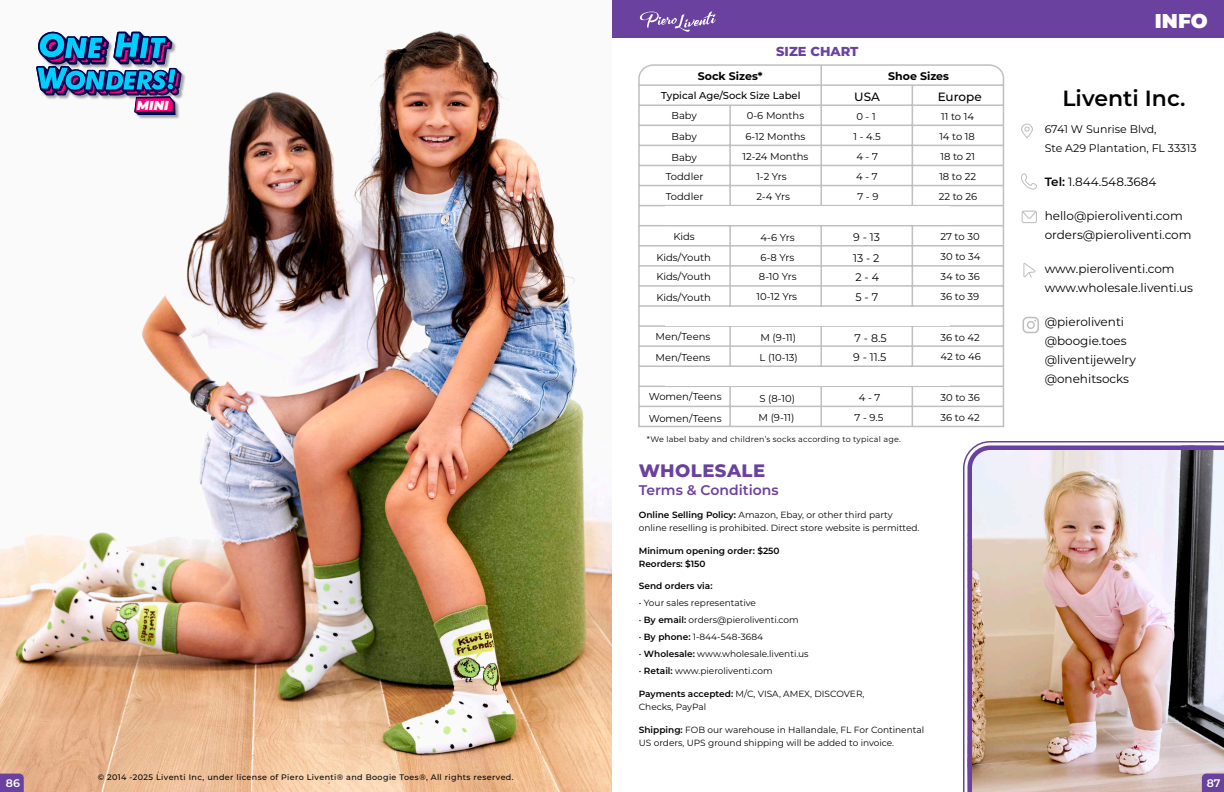
<style>
.page{position:relative;width:1224px;height:792px;background:#fff}
.page>*{position:absolute;margin:0;border:0;box-sizing:border-box;transform-origin:0 0}
.t1{font:600 22px "Montserrat";color:#000}
.t2{font:900 20px "Montserrat";color:#fff}
.t3{font:800 18px "Montserrat";letter-spacing:.025em;color:#6b419f}
.t4{font:600 14px "Montserrat";color:#6b419f}
.t5{font:800 13px "Montserrat";color:#6b419f}
.t6{font:italic 900 12.9px "Montserrat";color:#fff}
.t7{font:12px/19px "Montserrat";color:#000}
.t8{font:500 12px "Montserrat";color:#000}
.t9{font:11px/19px "Montserrat";color:#000}
.t10{font:700 11px "Montserrat";color:#000}
.t11{font:600 11px "Montserrat";color:#fff}
.t12{font:10px "Montserrat";color:#000}
.t13{font:500 10px "Montserrat";color:#000}
.t14{font:9px "Montserrat";color:#000}
.t15{font:600 9px "Montserrat";color:#000}
.t16{font:500 8px "Montserrat";letter-spacing:.05em;color:#030303}
.t17{font:8px "Montserrat";letter-spacing:.025em;color:#000}
.s1{font-weight:600}
</style>
<div class="page">
<img style="left:0;top:30px;width:612px;height:762px">
<div style="left:36px;top:32px;width:151px;height:88px;background:#000;opacity:.35"></div>
<svg style="left:36px;top:32px;width:146px;height:86px"></svg>
<svg style="left:0;top:774px;width:24px;height:18px"></svg>
<div style="left:612px;top:0;width:612px;height:37px;background:#6b419f"></div>
<svg style="left:638px;top:64px;width:367px;height:364px"></svg>
<div style="left:665px;top:206px;width:285px;height:19px;background:#fff"></div>
<div style="left:665px;top:307px;width:285px;height:18px;background:#fff"></div>
<div style="left:665px;top:367px;width:285px;height:19px;background:#fff"></div>
<svg style="left:1022px;top:211px;width:15px;height:12px"></svg>
<svg style="left:1023px;top:263px;width:13px;height:15px"></svg>
<svg style="left:1023px;top:317px;width:16px;height:16px"></svg>
<svg style="left:1021px;top:173px;width:16px;height:17px"></svg>
<img style="left:965px;top:443px;width:259px;height:349px">
<svg style="left:1021px;top:124px;width:12px;height:14px"></svg>
<svg style="left:640px;top:11px;width:76px;height:21px"></svg>
<svg style="left:1202px;top:774px;width:22px;height:18px"></svg>
<h3 class="t6" style="left:137px;top:96px;width:33px;rotate:-1deg">MINI</h3>
<p class="t11" style="left:6px;top:776px;width:16px">86</p>
<p class="t16" style="left:98px;top:771px;width:417px">© 2014 -2025 Liventi Inc, under license of Piero Liventi® and Boogie Toes®, All rights reserved.</p>
<p class="t5" style="left:776px;top:42px;width:84px">SIZE CHART</p>
<p class="t10" style="left:698px;top:68px;width:66px">Sock Sizes*</p>
<p class="t13" style="left:661px;top:89px;width:141px">Typical Age/Sock Size Label</p>
<p class="t10" style="left:888px;top:68px;width:62px">Shoe Sizes</p>
<p class="t8" style="left:854px;top:88px;width:27px">USA</p>
<p class="t8" style="left:938px;top:88px;width:46px">Europe</p>
<p class="t12" style="left:672px;top:109px;width:27px">Baby</p>
<p class="t12" style="left:672px;top:130px;width:27px">Baby</p>
<p class="t12" style="left:672px;top:150px;width:27px">Baby</p>
<p class="t12" style="left:666px;top:169px;width:39px">Toddler</p>
<p class="t12" style="left:666px;top:190px;width:39px">Toddler</p>
<p class="t12" style="left:673px;top:229px;width:23px">Kids</p>
<p class="t12" style="left:656px;top:250px;width:56px">Kids/Youth</p>
<p class="t12" style="left:656px;top:270px;width:56px">Kids/Youth</p>
<p class="t12" style="left:656px;top:291px;width:56px">Kids/Youth</p>
<p class="t12" style="left:655px;top:330px;width:56px">Men/Teens</p>
<p class="t12" style="left:655px;top:351px;width:56px">Men/Teens</p>
<p class="t12" style="left:649px;top:390px;width:74px">Women/Teens</p>
<p class="t12" style="left:649px;top:411px;width:74px">Women/Teens</p>
<p class="t12" style="left:747px;top:109px;width:59px">0-6 Months</p>
<p class="t12" style="left:856px;top:110px;width:21px">0 - 1</p>
<p class="t12" style="left:941px;top:110px;width:34px">11 to 14</p>
<p class="t12" style="left:939px;top:130px;width:37px">14 to 18</p>
<p class="t12" style="left:941px;top:149px;width:36px">18 to 21</p>
<p class="t12" style="left:939px;top:169px;width:38px">18 to 22</p>
<p class="t12" style="left:939px;top:190px;width:40px">22 to 26</p>
<p class="t12" style="left:941px;top:230px;width:41px">27 to 30</p>
<p class="t12" style="left:941px;top:250px;width:41px">30 to 34</p>
<p class="t12" style="left:941px;top:270px;width:41px">34 to 36</p>
<p class="t12" style="left:941px;top:290px;width:40px">36 to 39</p>
<p class="t12" style="left:941px;top:330px;width:41px">36 to 42</p>
<p class="t12" style="left:746px;top:130px;width:62px">6-12 Months</p>
<p class="t12" style="left:743px;top:150px;width:67px">12-24 Months</p>
<p class="t12" style="left:756px;top:169px;width:32px">1-2 Yrs</p>
<p class="t12" style="left:756px;top:190px;width:35px">2-4 Yrs</p>
<p class="t12" style="left:761px;top:230px;width:36px">4-6 Yrs</p>
<p class="t12" style="left:761px;top:250px;width:35px">6-8 Yrs</p>
<p class="t12" style="left:759px;top:270px;width:39px">8-10 Yrs</p>
<p class="t12" style="left:757px;top:290px;width:42px">10-12 Yrs</p>
<p class="t12" style="left:760px;top:331px;width:37px">M (9-11)</p>
<p class="t12" style="left:760px;top:351px;width:40px">L (10-13)</p>
<p class="t12" style="left:759px;top:391px;width:37px">S (8-10)</p>
<p class="t12" style="left:759px;top:411px;width:37px">M (9-11)</p>
<p class="t12" style="left:854px;top:130px;width:29px">1 - 4.5</p>
<p class="t12" style="left:856px;top:150px;width:23px">4 - 7</p>
<p class="t12" style="left:856px;top:169px;width:23px">4 - 7</p>
<p class="t12" style="left:857px;top:190px;width:23px">7 - 9</p>
<p class="t9" style="left:853px;top:227px;width:28px">9 - 13</p>
<p class="t9" style="left:853px;top:248px;width:28px">13 - 2</p>
<p class="t9" style="left:856px;top:267px;width:25px">2 - 4</p>
<p class="t9" style="left:856px;top:287px;width:24px">5 - 7</p>
<p class="t9" style="left:855px;top:328px;width:34px">7 - 8.5</p>
<p class="t12" style="left:941px;top:350px;width:42px">42 to 46</p>
<p class="t12" style="left:941px;top:391px;width:41px">30 to 36</p>
<p class="t9" style="left:853px;top:347px;width:35px">9 - 11.5</p>
<p class="t12" style="left:859px;top:391px;width:23px">4 - 7</p>
<p class="t12" style="left:855px;top:410px;width:30px">7 - 9.5</p>
<p class="t12" style="left:941px;top:410px;width:41px">36 to 42</p>
<p class="t17" style="left:647px;top:434px;width:255px">*We label baby and children’s socks according to typical age.</p>
<p class="t3" style="left:639px;top:457px;width:128px">WHOLESALE</p>
<p class="t4" style="left:639px;top:480px;width:141px">Terms &amp; Conditions</p>
<p class="t14" style="left:639px;top:509px;width:255px"><span class="s1">Online Selling Policy:</span> Amazon, Ebay, or other third party</p>
<p class="t14" style="left:639px;top:522px;width:282px">online reselling is prohibited. Direct store website is permitted.</p>
<p class="t15" style="left:639px;top:544px;width:142px">Minimum opening order: $250</p>
<p class="t15" style="left:639px;top:557px;width:68px">Reorders: $150</p>
<p class="t15" style="left:639px;top:579px;width:75px">Send orders via:</p>
<p class="t14" style="left:639px;top:597px;width:119px">• Your sales representative</p>
<p class="t14" style="left:639px;top:614px;width:162px">• <span class="s1">By email:</span> orders@pieroliventi.com</p>
<p class="t14" style="left:639px;top:631px;width:126px">• <span class="s1">By phone:</span> 1-844-548-3684</p>
<p class="t14" style="left:639px;top:648px;width:171px">• <span class="s1">Wholesale:</span> www.wholesale.liventi.us</p>
<p class="t14" style="left:639px;top:665px;width:135px">• <span class="s1">Retail:</span> www.pieroliventi.com</p>
<p class="t14" style="left:639px;top:688px;width:227px"><span class="s1">Payments accepted:</span> M/C, VISA, AMEX, DISCOVER,</p>
<p class="t14" style="left:639px;top:701px;width:69px">Checks, PayPal</p>
<p class="t14" style="left:639px;top:724px;width:287px"><span class="s1">Shipping:</span> FOB our warehouse in Hallandale, FL For Continental</p>
<p class="t14" style="left:639px;top:737px;width:257px">US orders, UPS ground shipping will be added to invoice.</p>
<p class="t2" style="left:1155px;top:6px;width:54px">INFO</p>
<p class="t1" style="left:1062px;top:82px;width:125px">Liventi Inc.</p>
<p class="t9" style="left:1045px;top:119px;width:153px">6741 W Sunrise Blvd,<br>Ste A29 Plantation, FL 33313</p>
<p class="t7" style="left:1045px;top:172px;width:113px"><span class="s1">Tel:</span> 1.844.548.3684</p>
<p class="t7" style="left:1045px;top:206px;width:140px">hello@pieroliventi.com</p>
<p class="t7" style="left:1045px;top:225px;width:148px">orders@pieroliventi.com</p>
<p class="t7" style="left:1045px;top:259px;width:131px">www.pieroliventi.com</p>
<p class="t7" style="left:1045px;top:278px;width:150px">www.wholesale.liventi.us</p>
<p class="t7" style="left:1045px;top:312px;width:93px">@pieroliventi @boogie.toes @liventijewelry @onehitsocks</p>
<p class="t11" style="left:1207px;top:776px;width:15px">87</p>
</div>
